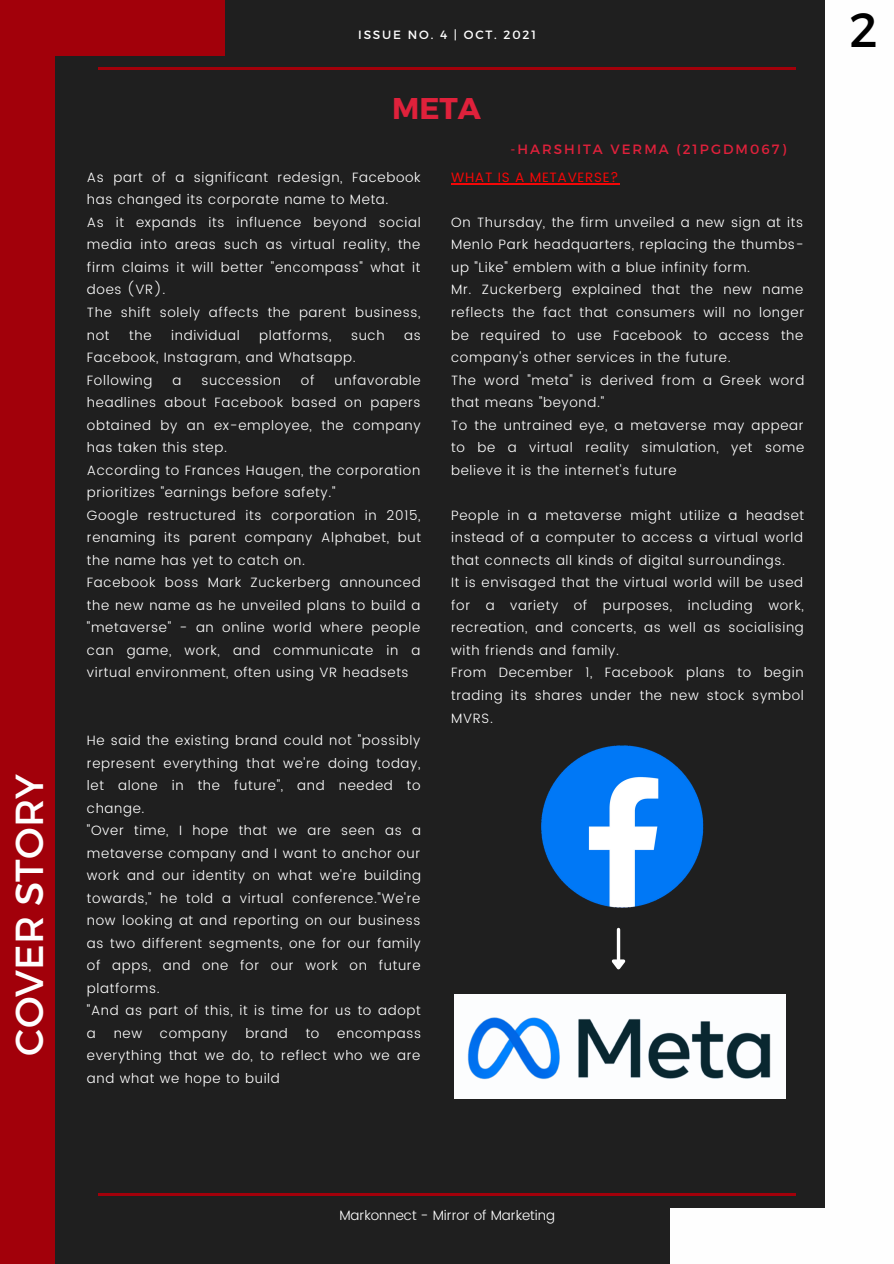
<style>
.page{position:relative;width:894px;height:1264px;background:#fff}
.page>*{position:absolute;margin:0;border:0;box-sizing:border-box;transform-origin:0 0}
.t1{font:48px "Montserrat";color:#000}
.t2{font:39px "Montserrat";color:#fefefe}
.t3{font:700 30px "Montserrat";color:#df213b}
.t4{font:300 13.5px/22.5px "Poppins";letter-spacing:.05em;color:#fff;text-align:justify}
.t5{font:300 13.5px "Poppins";color:#fff}
.t6{font:13.5px "Montserrat";letter-spacing:.15em;color:#df213b}
.t7{font:13.5px "Poppins";letter-spacing:.05em;color:#f40707}
.t8{font:12px "Montserrat";letter-spacing:.15em;color:#fefefe}
</style>
<div class="page">
<div style="left:0;top:0;width:893px;height:1263px;background:#1f1f1f"></div>
<hr style="left:98px;top:67px;width:697px;height:3px;background:#a2000a">
<div style="left:825px;top:0;width:68px;height:1263px;background:#fefefe"></div>
<div style="left:0;top:0;width:55px;height:1263px;background:#a2000a"></div>
<hr style="left:98px;top:1193px;width:697px;height:2px;background:#a2000a">
<div style="left:0;top:0;width:225px;height:55px;background:#a2000a"></div>
<div style="left:670px;top:1208px;width:223px;height:55px;background:#fefefe"></div>
<div style="left:454px;top:993px;width:331px;height:105px;background:#fcfdfe"></div>
<img style="left:465px;top:993px;width:310px;height:87px">
<hr style="left:451px;top:183px;width:168px;height:1px;background:#f40707">
<img style="left:541px;top:745px;width:162px;height:163px">
<svg style="left:616px;top:929px;width:4px;height:27px"></svg>
<svg style="left:611px;top:956px;width:15px;height:14px"></svg>
<p class="t2" style="left:4px;top:1055px;width:283px;rotate:-90deg">COVER STORY</p>
<p class="t8" style="left:358px;top:27px;width:179px">ISSUE NO. 4 | OCT. 2021</p>
<p class="t3" style="left:392px;top:89px;width:90px">META</p>
<p class="t6" style="left:510px;top:140px;width:277px">-HARSHITA VERMA (21PGDM067)</p>
<p class="t4" style="left:87px;top:166px;width:335px">As part of a significant redesign, Facebook has changed its corporate name to Meta.</p>
<p class="t4" style="left:87px;top:211px;width:335px">As it expands its influence beyond social media into areas such as virtual reality, the firm claims it will better "encompass" what it does (VR).</p>
<p class="t4" style="left:87px;top:301px;width:335px">The shift solely affects the parent business, not</p>
<p class="t4" style="left:129px;top:323px;width:24px">the</p>
<p class="t4" style="left:171px;top:323px;width:70px">individual</p>
<p class="t4" style="left:259px;top:323px;width:74px">platforms,</p>
<p class="t4" style="left:351px;top:323px;width:35px">such</p>
<p class="t4" style="left:404px;top:323px;width:18px">as</p>
<p class="t4" style="left:87px;top:346px;width:270px">Facebook, Instagram, and Whatsapp.</p>
<p class="t4" style="left:87px;top:368px;width:67px">Following</p>
<p class="t4" style="left:172px;top:368px;width:10px">a</p>
<p class="t4" style="left:201px;top:368px;width:81px">succession</p>
<p class="t4" style="left:301px;top:368px;width:15px">of</p>
<p class="t4" style="left:87px;top:368px;width:335px;text-indent:247px">unfavorable headlines about Facebook based on papers obtained by an ex-employee, the company has taken this step.</p>
<p class="t4" style="left:87px;top:459px;width:335px">According to Frances Haugen, the corporation prioritizes "earnings before safety."</p>
<p class="t4" style="left:87px;top:504px;width:335px">Google restructured its corporation in 2015, renaming its parent company Alphabet, but the name has yet to catch on.</p>
<p class="t4" style="left:87px;top:571px;width:335px">Facebook boss Mark Zuckerberg announced the new name as he unveiled plans to build a "metaverse" - an online world where people can game, work, and communicate in a virtual environment, often using VR headsets</p>
<p class="t4" style="left:87px;top:729px;width:335px">He said the existing brand could not "possibly represent everything that we're doing today, let alone in the future", and needed to change.</p>
<p class="t4" style="left:87px;top:819px;width:335px">"Over time, I hope that we are seen as a metaverse company and I want to anchor our work and our identity on what we're building towards," he told a virtual conference."We're now looking at and reporting on our business as two different segments, one for our family of apps, and one for our work on future platforms.</p>
<p class="t4" style="left:87px;top:999px;width:335px">"And as part of this, it is time for us to adopt a</p>
<p class="t4" style="left:114px;top:1022px;width:30px">new</p>
<p class="t4" style="left:160px;top:1022px;width:69px">company</p>
<p class="t4" style="left:245px;top:1022px;width:44px">brand</p>
<p class="t4" style="left:305px;top:1022px;width:15px">to</p>
<p class="t4" style="left:87px;top:1022px;width:335px;text-indent:250px">encompass everything that we do, to reflect who we are and what we hope to build</p>
<p class="t7" style="left:451px;top:169px;width:169px">WHAT IS A METAVERSE?</p>
<p class="t4" style="left:451px;top:211px;width:354px">On Thursday, the firm unveiled a new sign at its Menlo Park headquarters, replacing the thumbs&shy;up "Like" emblem with a blue infinity form.</p>
<p class="t4" style="left:451px;top:278px;width:354px">Mr. Zuckerberg explained that the new name reflects the fact that consumers will no longer be required to use Facebook to access the company's other services in the future.</p>
<p class="t4" style="left:451px;top:368px;width:354px">The word "meta" is derived from a Greek word that means "beyond."</p>
<p class="t4" style="left:451px;top:414px;width:354px">To the untrained eye, a metaverse may appear to be a virtual reality simulation, yet some believe it is the internet's future</p>
<p class="t4" style="left:451px;top:504px;width:354px">People in a metaverse might utilize a headset instead of a computer to access a virtual world that connects all kinds of digital surroundings.</p>
<p class="t4" style="left:451px;top:571px;width:354px">It is envisaged that the virtual world will be used for a variety of purposes, including work, recreation, and concerts, as well as socialising with friends and family.</p>
<p class="t4" style="left:451px;top:661px;width:354px">From December 1, Facebook plans to begin trading its shares under the new stock symbol MVRS.</p>
<p class="t1" style="left:849px;top:-2px;width:30px">2</p>
<p class="t5" style="left:339px;top:1207px;width:217px">Markonnect - Mirror of Marketing</p>
</div>
